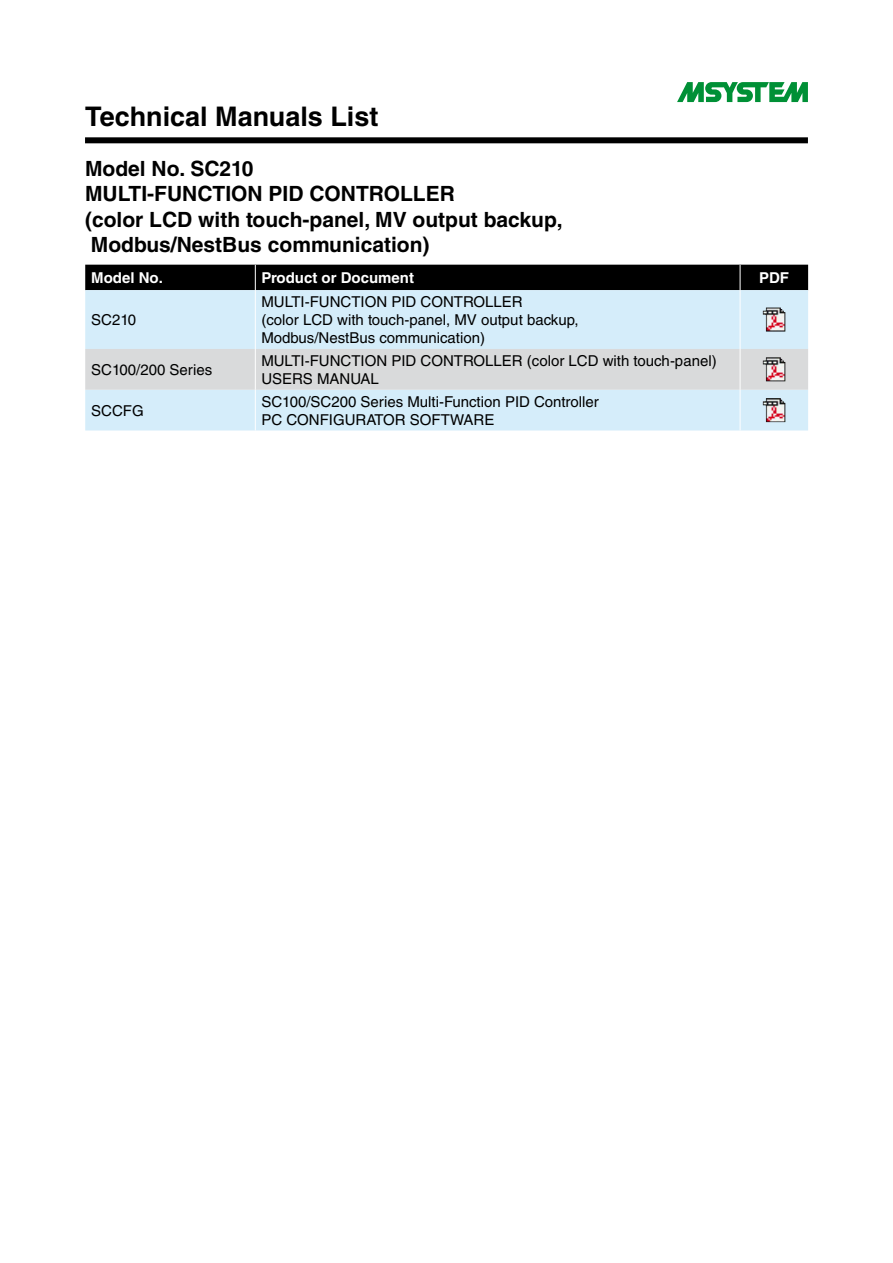
<style>
.page{position:relative;width:893px;height:1263px;background:#fff}
.page>*{position:absolute;margin:0;border:0;box-sizing:border-box;transform-origin:0 0}
.t1{font:700 27px "Helvetica LT Std";color:#000}
.t2{font:700 21px/25.2px "Helvetica LT Std";color:#000}
.t3{font:15px/18px "Helvetica LT Std";color:#000}
.t4{font:700 15px "Helvetica LT Std";color:#fff}
</style>
<div class="page">
<div style="left:85px;top:290px;width:723px;height:140px;background:#d5edfa"></div>
<div style="left:85px;top:349px;width:723px;height:41px;background:#d9dadb"></div>
<div style="left:85px;top:265px;width:723px;height:25px;background:#000"></div>
<hr style="left:255px;top:290px;width:1px;height:59px;background:#fff">
<hr style="left:740px;top:290px;width:1px;height:59px;background:#fff">
<hr style="left:255px;top:349px;width:1px;height:41px;background:#fff">
<hr style="left:740px;top:349px;width:1px;height:41px;background:#fff">
<hr style="left:255px;top:390px;width:1px;height:40px;background:#fff">
<hr style="left:740px;top:390px;width:1px;height:40px;background:#fff">
<img style="left:763px;top:308px;width:22px;height:24px">
<img style="left:763px;top:357px;width:22px;height:24px">
<img style="left:763px;top:398px;width:22px;height:24px">
<div style="left:85px;top:137px;width:723px;height:6px;background:#000"></div>
<svg style="left:677px;top:82px;width:131px;height:20px"></svg>
<h1 class="t1" style="left:85px;top:100px;width:295px">Technical Manuals List</h1>
<h2 class="t2" style="left:85px;top:156px;width:479px">Model No. SC210<br>MULTI-FUNCTION PID CONTROLLER<br>(color LCD with touch-panel, MV output backup,<br>Modbus/NestBus communication)</h2>
<p class="t4" style="left:91px;top:268px;width:73px">Model No.</p>
<p class="t4" style="left:261px;top:268px;width:154px">Product or Document</p>
<p class="t4" style="left:759px;top:268px;width:32px">PDF</p>
<p class="t3" style="left:91px;top:311px;width:47px">SC210</p>
<p class="t3" style="left:261px;top:293px;width:319px">MULTI-FUNCTION PID CONTROLLER<br>(color LCD with touch-panel, MV output backup,<br>Modbus/NestBus communication)</p>
<p class="t3" style="left:91px;top:360px;width:123px">SC100/200 Series</p>
<p class="t3" style="left:261px;top:351px;width:457px">MULTI-FUNCTION PID CONTROLLER (color LCD with touch-panel)<br>USERS MANUAL</p>
<p class="t3" style="left:91px;top:401px;width:54px">SCCFG</p>
<p class="t3" style="left:261px;top:392px;width:339px">SC100/SC200 Series Multi-Function PID Controller<br>PC CONFIGURATOR SOFTWARE</p>
</div>
